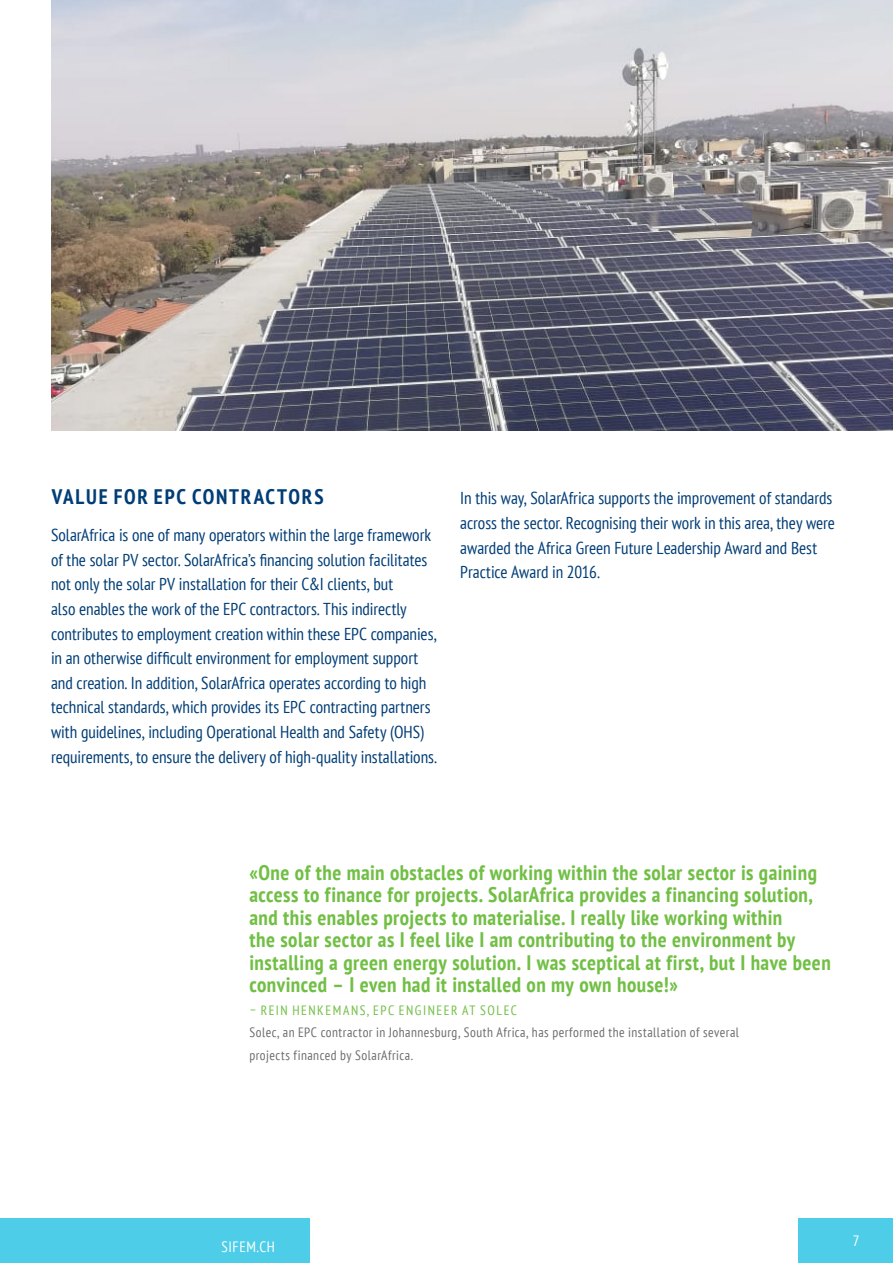
<style>
.page{position:relative;width:893px;height:1263px;background:#fff}
.page>*{position:absolute;margin:0;border:0;box-sizing:border-box;transform-origin:0 0}
.t1{font:700 condensed 21px/22.5px "PT Sans";letter-spacing:.025em;color:#71bf44}
.Lauftext_Titel{font:700 condensed 21px "PT Sans";letter-spacing:.08em;color:#003d76}
.Lauftext{font:condensed 17.25px/24.6px "PT Sans";color:#003d76}
.t2{font:condensed 15px "PT Sans";letter-spacing:.04em;color:#fff}
.t3{font:condensed 13.5px "PT Sans";letter-spacing:.035em;color:#6c6d70}
.t4{font:condensed 13.5px "PT Sans";letter-spacing:.115em;color:#71bf44}
</style>
<div class="page">
<div style="left:798px;top:1218px;width:95px;height:45px;background:#4dcde7"></div>
<div style="left:0;top:1218px;width:309px;height:45px;background:#4dcde7"></div>
<hr style="left:0;top:1218px;width:1px;height:45px;background:#00b8de">
<img style="left:51px;top:0;width:842px;height:431px">
<p class="Lauftext_Titel" style="left:52px;top:483px;width:273px">VALUE FOR EPC CONTRACTORS</p>
<p class="Lauftext" style="left:51px;top:522px;width:387px">SolarAfrica is one of many operators within the large framework of the solar PV sector. SolarAfrica’s financing solution facilitates not only the solar PV installation for their C&amp;I clients, but<br>also enables the work of the EPC contractors. This indirectly contributes to employment creation within these EPC companies, in an otherwise difficult environment for employment support and creation. In addition, SolarAfrica operates according to high technical standards, which provides its EPC contracting partners with guidelines, including Operational Health and Safety (OHS) requirements, to ensure the delivery of high-quality installations.</p>
<p class="Lauftext" style="left:460px;top:486px;width:376px">In this way, SolarAfrica supports the improvement of standards across the sector. Recognising their work in this area, they were awarded the Africa Green Future Leadership Award and Best Practice Award in 2016.</p>
<p class="t1" style="left:249px;top:861px;width:569px">«One of the main obstacles of working within the solar sector is gaining access to finance for projects. SolarAfrica provides a financing solution,</p>
<p class="t1" style="left:249px;top:906px;width:534px">and this enables projects to materialise. I really like working within</p>
<p class="t1" style="left:249px;top:928px;width:547px">the solar sector as I feel like I am contributing to the environment by</p>
<p class="t1" style="left:249px;top:951px;width:583px">installing a green energy solution. I was sceptical at first, but I have been convinced – I even had it installed on my own house!»</p>
<p class="t4" style="left:249px;top:1001px;width:269px">– REIN HENKEMANS, EPC ENGINEER AT SOLEC</p>
<p class="t3" style="left:249px;top:1024px;width:491px">Solec, an EPC contractor in Johannesburg, South Africa, has performed the installation of several</p>
<p class="t3" style="left:249px;top:1046px;width:165px">projects financed by SolarAfrica.</p>
<p class="t2" style="left:221px;top:1237px;width:55px">SIFEM.CH</p>
<p class="t2" style="left:853px;top:1231px;width:8px">7</p>
</div>
